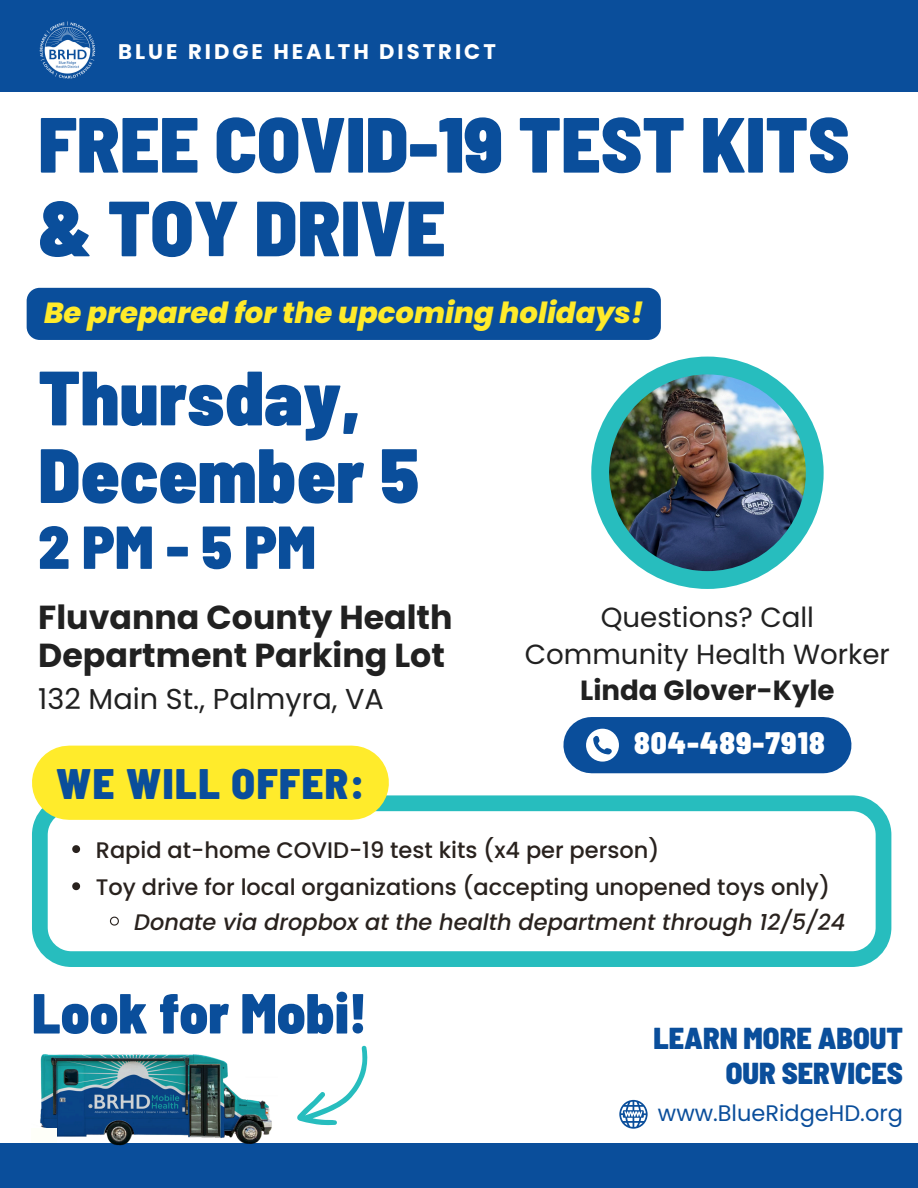
<style>
.page{position:relative;width:918px;height:1188px;background:#fff}
.page>*{position:absolute;margin:0;border:0;box-sizing:border-box;transform-origin:0 0}
.t1{font:900 semi-condensed 78px/83.7px "Barlow";color:#0a4e9b}
.t2{font:900 semi-condensed 76.8px/77.6px "Barlow";color:#0a4e9b}
.t3{font:900 semi-condensed 60.45px "Barlow";letter-spacing:.105em;color:#0a4e9b}
.t4{font:900 semi-condensed 56.4px "Barlow";color:#0a4e9b}
.t5{font:900 semi-condensed 42.6px "Barlow";letter-spacing:.035em;color:#0a4e9b}
.t6{font:700 33.3px/38.7px "Poppins";color:#212121}
.t7{font:900 semi-condensed 30.9px "Barlow";letter-spacing:.035em;color:#fff}
.t8{font:900 semi-condensed 30.15px/34.8px "Barlow";color:#0a4e9b;text-align:right}
.t9{font:italic 800 29.1px "Poppins";color:#ffeb2b}
.t10{font:28.8px "Poppins";color:#212121}
.t11{font:27.75px/36.5px "Poppins";color:#212121;text-align:center}
.t12{font:500 22.5px "Poppins";color:#29221e}
.t13{font:italic 500 22.5px "Poppins";color:#29221e}
.t14{font:22.5px "Poppins";color:#0a4e9b}
.t15{font:700 21.15px "Poppins";letter-spacing:.14em;color:#fff}
.s1{font-weight:700}
</style>
<div class="page">
<div style="left:0;top:1143px;width:918px;height:45px;background:#0a4e9b"></div>
<img style="left:40px;top:1054px;width:232px;height:92px">
<div style="left:32px;top:1129px;width:25px;height:14px;background:#fefff9"></div>
<svg style="left:619px;top:1100px;width:28px;height:29px"></svg>
<div style="left:0;top:0;width:918px;height:92px;background:#0a4e9b"></div>
<img style="left:39px;top:21px;width:57px;height:58px">
<svg style="left:297px;top:1046px;width:71px;height:79px"></svg>
<svg style="left:32px;top:795px;width:859px;height:172px"></svg>
<div style="left:69px;top:746px;width:283px;height:74px;background:#ffeb2b"></div>
<svg style="left:72px;top:845px;width:8px;height:8px"></svg>
<svg style="left:72px;top:882px;width:8px;height:8px"></svg>
<svg style="left:109px;top:916px;width:11px;height:10px"></svg>
<div style="left:27px;top:288px;width:634px;height:52px;background:#0a4e9b;border-radius:13px"></div>
<div style="left:592px;top:717px;width:231px;height:56px;background:#0a4e9b"></div>
<svg style="left:586px;top:729px;width:33px;height:32px"></svg>
<div style="left:591px;top:357px;width:233px;height:232px;background:#27bdbe;border-radius:50%"></div>
<img style="left:609px;top:374px;width:197px;height:197px;border-radius:50%">
<p class="t15" style="left:118px;top:37px;width:379px">BLUE RIDGE HEALTH DISTRICT</p>
<h5 class="t1" style="left:38px;top:100px;width:813px">FREE COVID-19 TEST KITS &amp; TOY DRIVE</h5>
<p class="t9" style="left:44px;top:292px;width:601px">Be prepared for the upcoming holidays!</p>
<p class="t2" style="left:38px;top:356px;width:382px">Thursday,<br>December 5</p>
<p class="t3" style="left:38px;top:508px;width:279px">2PM-5PM</p>
<p class="t6" style="left:38px;top:598px;width:416px">Fluvanna County Health<br>Department Parking Lot</p>
<p class="t10" style="left:38px;top:679px;width:347px">132 Main St., Palmyra, VA</p>
<h6 class="t5" style="left:56px;top:756px;width:310px">WE WILL OFFER:</h6>
<h5 class="t11" style="left:525px;top:600px;width:366px">Questions? Call<br>Community Health Worker<br><span class="s1">Linda Glover-Kyle</span></h5>
<p class="t7" style="left:634px;top:723px;width:192px">804-489-7918</p>
<h2 class="t12" style="left:96px;top:834px;width:565px">Rapid at-home COVID-19 test kits (x4 per person)</h2>
<p class="t12" style="left:96px;top:871px;width:736px">Toy drive for local organizations (accepting unopened toys only)</p>
<p class="t13" style="left:134px;top:906px;width:713px">Donate via dropbox at the health department through 12/5/24</p>
<p class="t4" style="left:32px;top:977px;width:337px">Look for Mobi!</p>
<h1 class="t8" style="left:653px;top:1020px;width:251px">LEARN MORE ABOUT<br>OUR SERVICES</h1>
<p class="t14" style="left:658px;top:1097px;width:246px">www.BlueRidgeHD.org</p>
</div>
